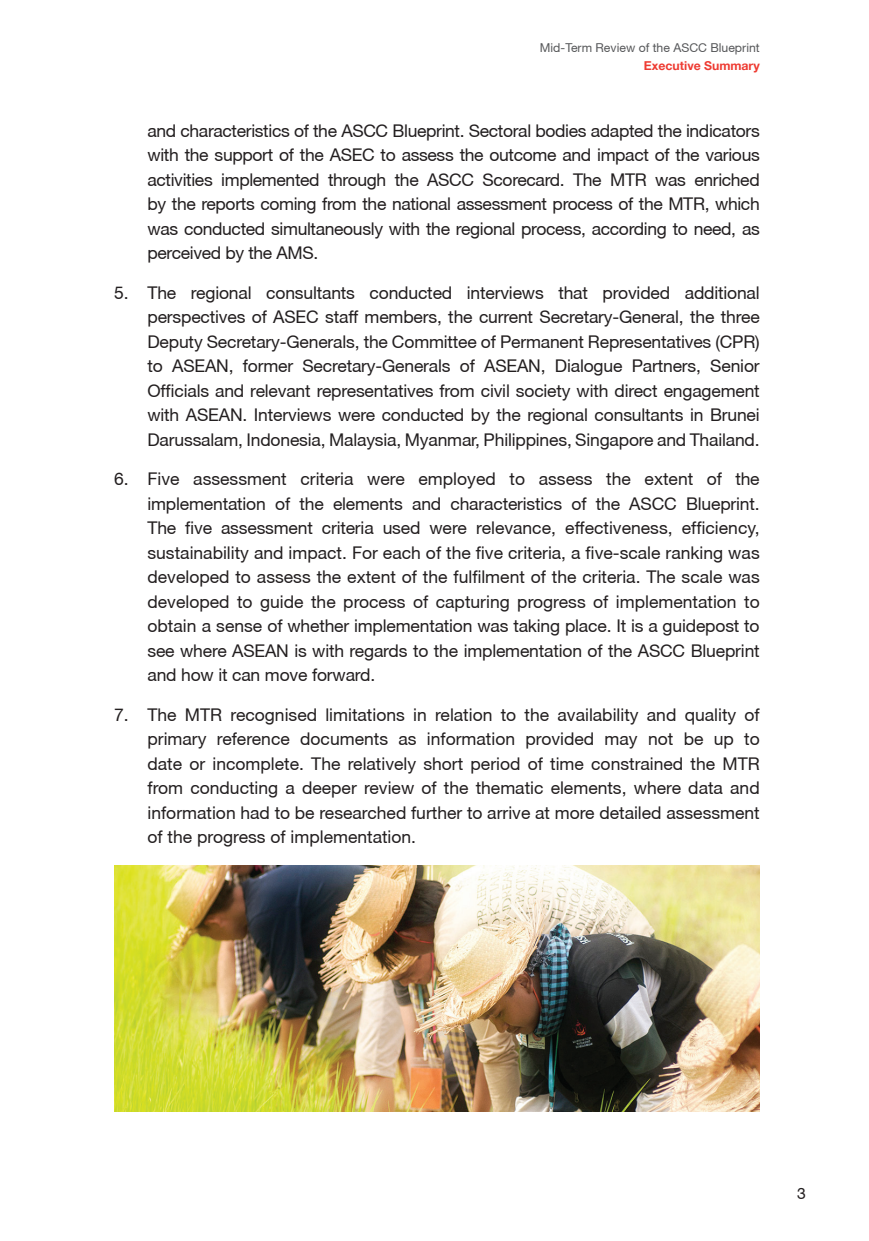
<style>
.page{position:relative;width:869px;height:1241px;background:#fff}
.page>*{position:absolute;margin:0;border:0;box-sizing:border-box;transform-origin:0 0}
.t1{font:17.5px/24.5px "Helvetica Neue";letter-spacing:-.01em;color:#231f20;text-align:justify}
.t2{font:15.75px "Helvetica Neue";color:#231f20}
.t3{font:12.25px "Helvetica Neue";color:#57585a}
.t4{font:700 12.25px "Helvetica Neue";color:#ee3b32}
</style>
<div class="page">
<img style="left:114px;top:865px;width:645px;height:246px">
<p class="t3" style="left:539px;top:41px;width:221px">Mid-Term Review of the ASCC Blueprint</p>
<p class="t4" style="left:643px;top:58px;width:117px">Executive Summary</p>
<p class="t1" style="left:147px;top:118px;width:613px">and characteristics of the ASCC Blueprint. Sectoral bodies adapted the indicators with the support of the ASEC to assess the outcome and impact of the various activities implemented through the ASCC Scorecard. The MTR was enriched by the reports coming from the national assessment process of the MTR, which was conducted simultaneously with the regional process, according to need, as perceived by the AMS.</p>
<p class="t1" style="left:147px;top:280px;width:613px;text-indent:-33px">5. The regional consultants conducted interviews that provided additional perspectives of ASEC staff members, the current Secretary-General, the three Deputy Secretary-Generals, the Committee of Permanent Representatives (CPR) to ASEAN, former Secretary-Generals of ASEAN, Dialogue Partners, Senior Officials and relevant representatives from civil society with direct engagement with ASEAN. Interviews were conducted by the regional consultants in Brunei Darussalam, Indonesia, Malaysia, Myanmar, Philippines, Singapore and Thailand.</p>
<p class="t1" style="left:147px;top:466px;width:613px;text-indent:-33px">6. Five assessment criteria were employed to assess the extent of the implementation of the elements and characteristics of the ASCC Blueprint.<br>The five assessment criteria used were relevance, effectiveness, efficiency, sustainability and impact. For each of the five criteria, a five-scale ranking was developed to assess the extent of the fulfilment of the criteria. The scale was developed to guide the process of capturing progress of implementation to obtain a sense of whether implementation was taking place. It is a guidepost to see where ASEAN is with regards to the implementation of the ASCC Blueprint and how it can move forward.</p>
<p class="t1" style="left:147px;top:701px;width:613px;text-indent:-33px">7. The MTR recognised limitations in relation to the availability and quality of primary reference documents as information provided may not be up to date or incomplete. The relatively short period of time constrained the MTR from conducting a deeper review of the thematic elements, where data and information had to be researched further to arrive at more detailed assessment of the progress of implementation.</p>
<p class="t2" style="left:796px;top:1183px;width:10px">3</p>
</div>
